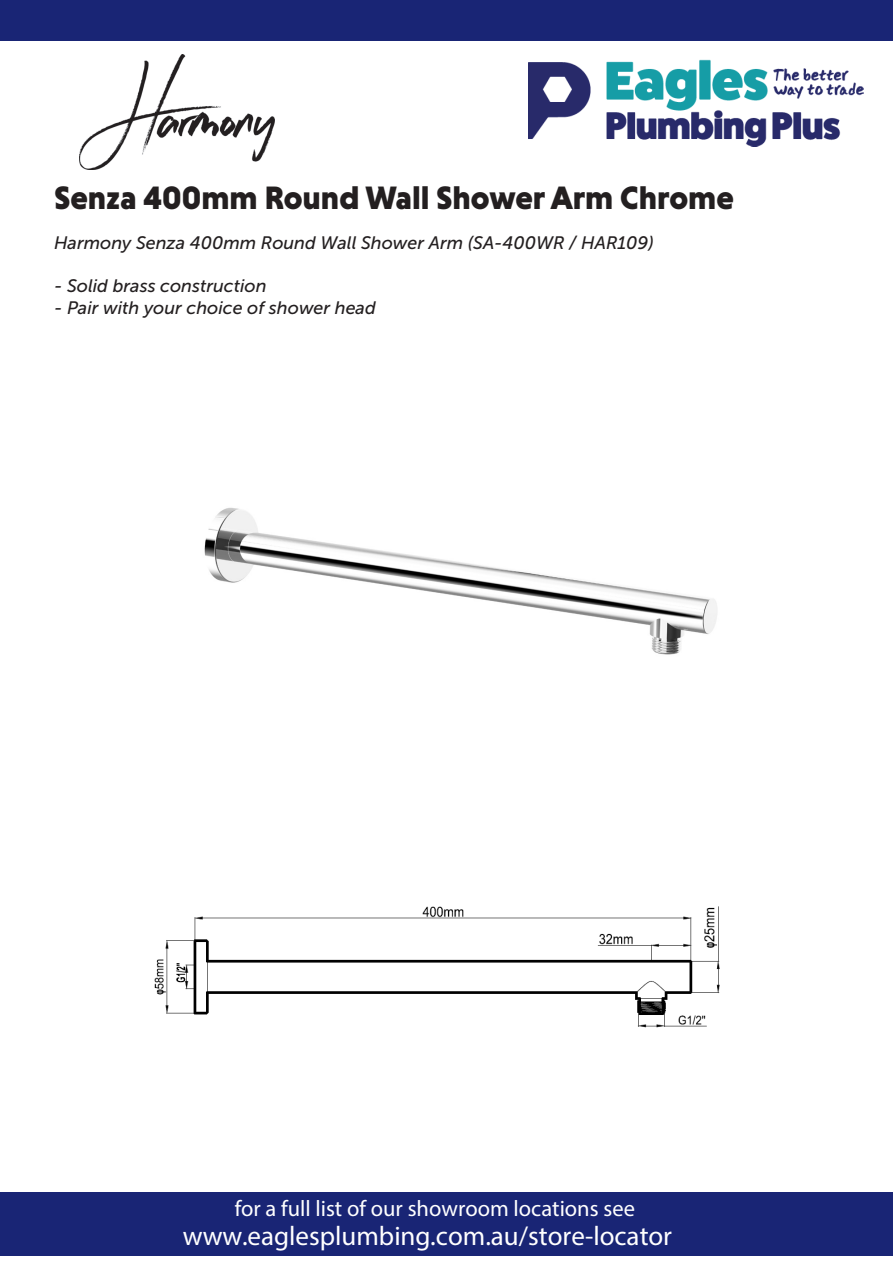
<style>
.page{position:relative;width:893px;height:1263px;background:#fff}
.page>*{position:absolute;margin:0;border:0;box-sizing:border-box;transform-origin:0 0}
.t1{font:900 33px "Niveau Grotesk";color:#231f20}
.t2{font:27px "Myriad Pro";color:#fff}
.t3{font:22.5px "Myriad Pro";color:#fff}
.t4{font:italic 18px "Museo Sans 500";color:#231f20}
</style>
<div class="page">
<div style="left:0;top:0;width:893px;height:40px;background:#192575"></div>
<img style="left:528px;top:59px;width:335px;height:87px">
<div style="left:0;top:1192px;width:893px;height:63px;background:#192575"></div>
<img style="left:79px;top:54px;width:195px;height:115px">
<img style="left:204px;top:507px;width:513px;height:148px">
<img style="left:154px;top:906px;width:566px;height:122px">
<p class="t1" style="left:54px;top:179px;width:681px">Senza 400mm Round Wall Shower Arm Chrome</p>
<p class="t4" style="left:54px;top:233px;width:601px">Harmony Senza 400mm Round Wall Shower Arm (SA-400WR / HAR109)</p>
<p class="t4" style="left:54px;top:276px;width:214px">- Solid brass construction</p>
<p class="t4" style="left:54px;top:298px;width:323px">- Pair with your choice of shower head</p>
<p class="t3" style="left:235px;top:1194px;width:402px">for a full list of our showroom locations see</p>
<h2 class="t2" style="left:183px;top:1219px;width:491px">www.eaglesplumbing.com.au/store-locator</h2>
</div>
